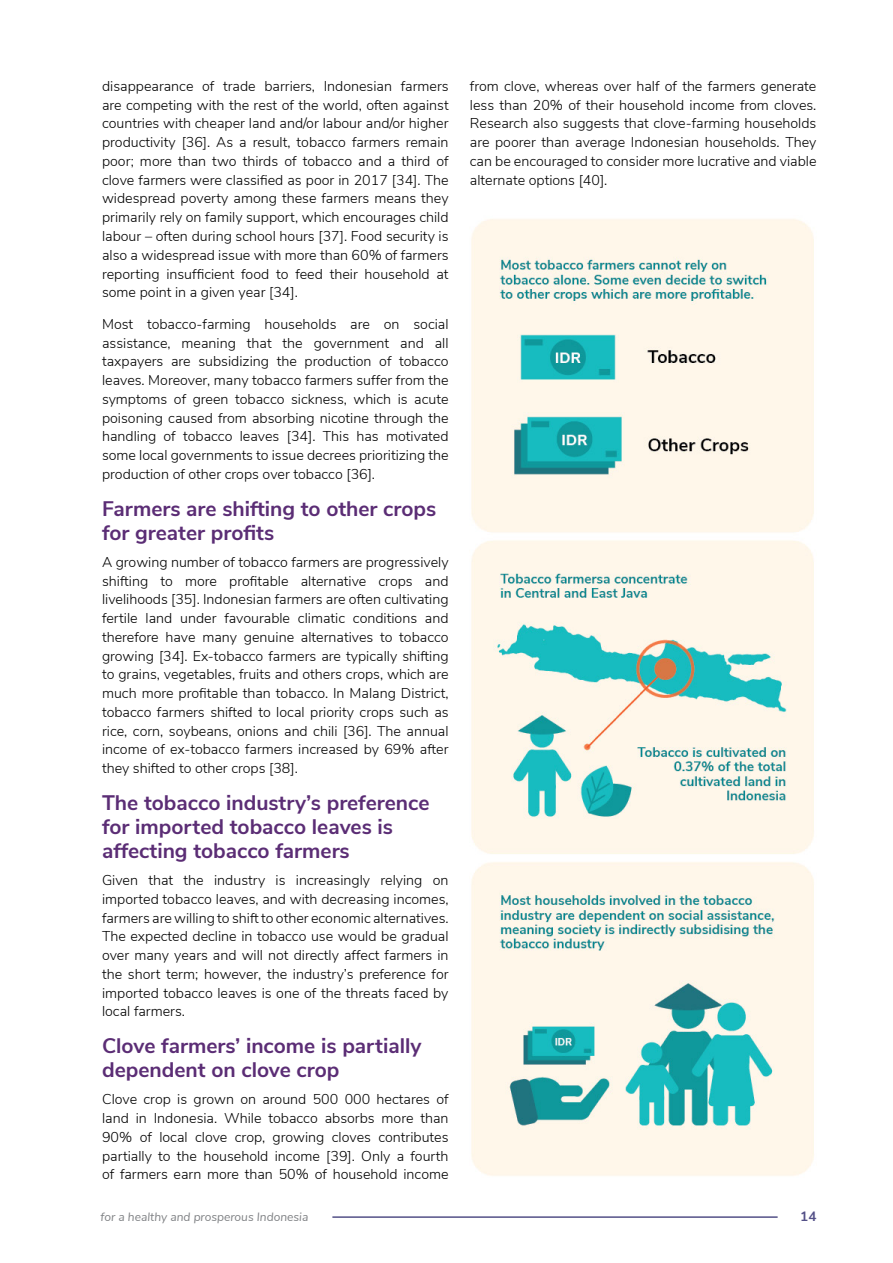
<style>
.page{position:relative;width:893px;height:1263px;background:#fff}
.page>*{position:absolute;margin:0;border:0;box-sizing:border-box;transform-origin:0 0}
.t1{font:700 21px/24px "Nunito Sans";color:#5b2d75}
.t2{font:300 14.25px/18.8px "Nunito Sans";color:#000;text-align:justify}
.t3{font:700 13.5px "Nunito Sans";color:#545188}
.t4{font:italic 12px "Nunito Sans";color:#808285}
</style>
<div class="page">
<hr style="left:332px;top:1216px;width:446px;height:2px;background:#545188">
<img style="left:471px;top:219px;width:343px;height:957px">
<p class="t2" style="left:102px;top:76px;width:348px">disappearance of trade barriers, Indonesian farmers are competing with the rest of the world, often against countries with cheaper land and/or labour and/or higher productivity [36]. As a result, tobacco farmers remain poor; more than two thirds of tobacco and a third of clove farmers were classified as poor in 2017 [34]. The widespread poverty among these farmers means they primarily rely on family support, which encourages child labour – often during school hours [37]. Food security is also a widespread issue with more than 60% of farmers reporting insufficient food to feed their household at some point in a given year [34].</p>
<p class="t2" style="left:102px;top:314px;width:348px">Most tobacco-farming households are on social assistance, meaning that the government and all taxpayers are subsidizing the production of tobacco leaves. Moreover, many tobacco farmers suffer from the symptoms of green tobacco sickness, which is acute poisoning caused from absorbing nicotine through the handling of tobacco leaves [34]. This has motivated some local governments to issue decrees prioritizing the production of other crops over tobacco [36].</p>
<h1 class="t1" style="left:102px;top:495px;width:336px">Farmers are shifting to other crops for greater profits</h1>
<p class="t2" style="left:102px;top:551px;width:348px">A growing number of tobacco farmers are progressively shifting to more profitable alternative crops and livelihoods [35]. Indonesian farmers are often cultivating fertile land under favourable climatic conditions and therefore have many genuine alternatives to tobacco growing [34]. Ex-tobacco farmers are typically shifting to grains, vegetables, fruits and others crops, which are much more profitable than tobacco. In Malang District, tobacco farmers shifted to local priority crops such as rice, corn, soybeans, onions and chili [36]. The annual income of ex-tobacco farmers increased by 69% after they shifted to other crops [38].</p>
<h1 class="t1" style="left:102px;top:789px;width:329px">The tobacco industry’s preference for imported tobacco leaves is affecting tobacco farmers</h1>
<p class="t2" style="left:102px;top:870px;width:348px">Given that the industry is increasingly relying on imported tobacco leaves, and with decreasing incomes, farmers are willing to shift to other economic alternatives.<br>The expected decline in tobacco use would be gradual over many years and will not directly affect farmers in the short term; however, the industry’s preference for imported tobacco leaves is one of the threats faced by local farmers.</p>
<h1 class="t1" style="left:102px;top:1032px;width:321px">Clove farmers’ income is partially dependent on clove crop</h1>
<p class="t2" style="left:102px;top:1089px;width:348px">Clove crop is grown on around 500 000 hectares of land in Indonesia. While tobacco absorbs more than 90% of local clove crop, growing cloves contributes partially to the household income [39]. Only a fourth of farmers earn more than 50% of household income</p>
<p class="t2" style="left:470px;top:76px;width:348px">from clove, whereas over half of the farmers generate less than 20% of their household income from cloves.<br>Research also suggests that clove-farming households are poorer than average Indonesian households. They can be encouraged to consider more lucrative and viable alternate options [40].</p>
<p class="t4" style="left:101px;top:1208px;width:209px">for a healthy and prosperous Indonesia</p>
<p class="t3" style="left:800px;top:1207px;width:18px">14</p>
</div>
